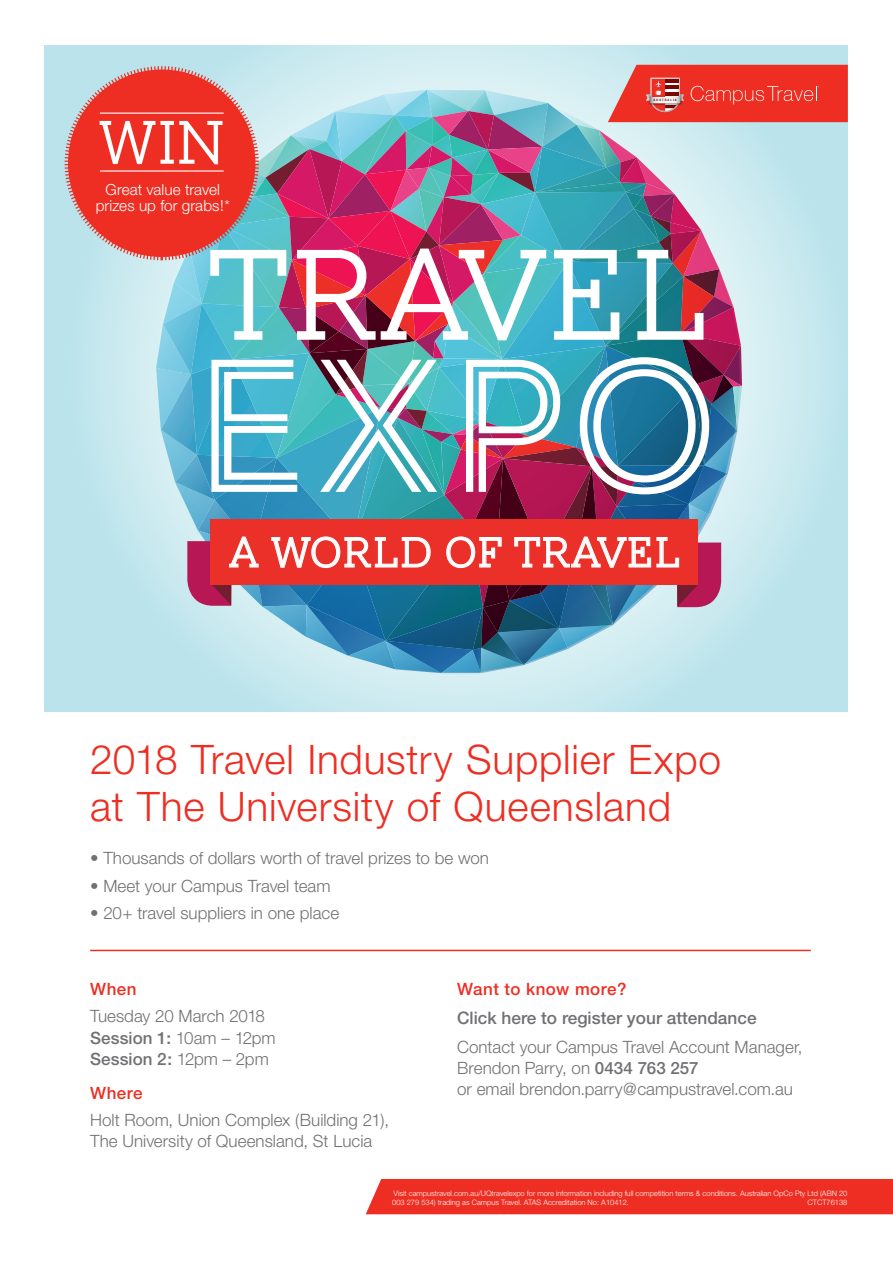
<style>
.page{position:relative;width:893px;height:1263px;background:#fff}
.page>*{position:absolute;margin:0;border:0;box-sizing:border-box;transform-origin:0 0}
.t1{font:195.9px "AW Conqueror Inline";color:#fff}
.t2{font:300 133.35px "AW Conqueror Slab";color:#fff}
.t3{font:300 63.6px "AW Conqueror Slab";color:#fff}
.t4{font:300 43.65px "AW Conqueror Slab";letter-spacing:.01em;color:#fff}
.t5{font:300 40.65px/46.2px "Helvetica Neue";letter-spacing:.02em;color:#ee2e22}
.t6{font:500 17.25px "Helvetica Neue";color:#717074}
.t7{font:300 16.95px/21.1px "Helvetica Neue";color:#717074}
.t8{font:500 16.95px "Helvetica Neue";letter-spacing:.025em;color:#ee2e22}
.t9{font:300 15.3px/16.6px "Helvetica Neue";letter-spacing:.005em;color:#fff;text-align:center}
.t10{font:300 7.5px/9px "Helvetica Neue";color:#fff}
.t11{font:700 condensed 3.15px "Helvetica Neue LT Std";letter-spacing:.35em;color:#790700}
.s1{font-weight:500}
</style>
<div class="page">
<div style="left:366px;top:1179px;width:527px;height:35px;background:#ee2e22"></div>
<svg style="left:45px;top:45px;width:803px;height:667px;background:#c1e5ec"></svg>
<hr style="left:90px;top:950px;width:721px;height:1px;background:#ee2e22">
<svg style="left:63px;top:65px;width:785px;height:608px;background:#9996a7"></svg>
<h3 class="t3" style="left:98px;top:109px;width:130px">WIN</h3>
<p class="t9" style="left:96px;top:181px;width:136px">Great value travel prizes up for grabs!*</p>
<p class="t11" style="left:654px;top:98px;width:25px">AUSTRALIA</p>
<h2 class="t2" style="left:206px;top:225px;width:507px">TRAVEL</h2>
<h1 class="t1" style="left:191px;top:334px;width:528px">EXPO</h1>
<h3 class="t4" style="left:229px;top:529px;width:454px">A WORLD OF TRAVEL</h3>
<h3 class="t5" style="left:90px;top:736px;width:633px">2018 Travel Industry Supplier Expo at The University of Queensland</h3>
<p class="t7" style="left:90px;top:847px;width:400px">• Thousands of dollars worth of travel prizes to be won</p>
<p class="t7" style="left:90px;top:875px;width:242px">• Meet your Campus Travel team</p>
<p class="t7" style="left:90px;top:902px;width:251px">• 20+ travel suppliers in one place</p>
<p class="t8" style="left:90px;top:979px;width:48px">When</p>
<p class="t7" style="left:90px;top:1005px;width:187px">Tuesday 20 March 2018<br><span class="s1">Session 1:</span> 10am – 12pm<br><span class="s1">Session 2:</span> 12pm – 2pm</p>
<p class="t8" style="left:90px;top:1082px;width:54px">Where</p>
<p class="t7" style="left:90px;top:1109px;width:301px">Holt Room, Union Complex (Building 21),<br>The University of Queensland, St Lucia</p>
<p class="t8" style="left:457px;top:979px;width:171px">Want to know more?</p>
<p class="t6" style="left:457px;top:1008px;width:301px">Click here to register your attendance</p>
<p class="t7" style="left:457px;top:1036px;width:347px">Contact your Campus Travel Account Manager,<br>Brendon Parry, on <span class="s1">0434 763 257<br></span>or email brendon.parry@campustravel.com.au</p>
<p class="t10" style="left:392px;top:1188px;width:457px">Visit campustravel.com.au/UQtravelexpo for more information including full competition terms &amp; conditions. Australian OpCo Pty Ltd (ABN 20<br>003 279 534) trading as Campus Travel. ATAS Accreditation No: A10412.</p>
<p class="t10" style="left:808px;top:1197px;width:41px">CTCT76138</p>
</div>
